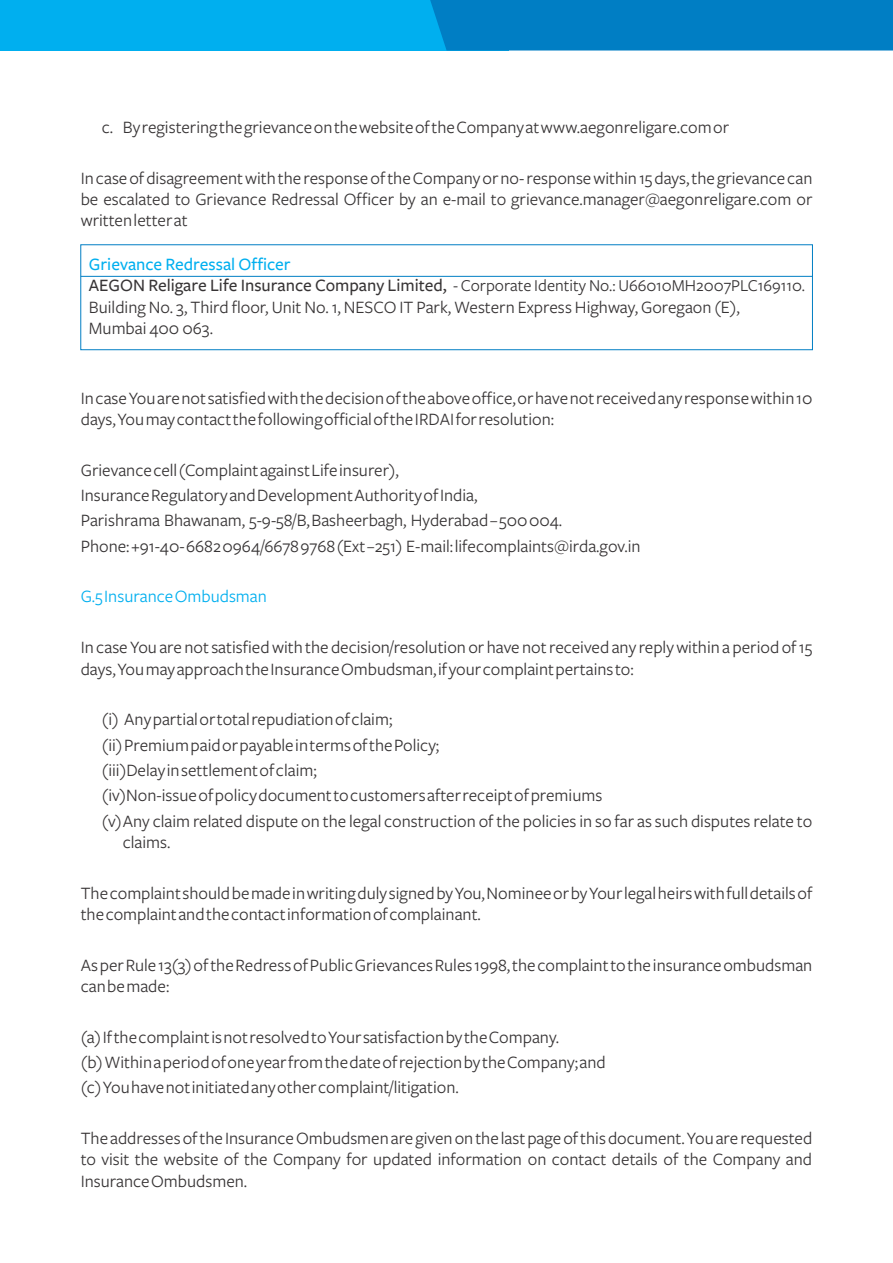
<style>
.page{position:relative;width:893px;height:1263px;background:#fff}
.page>*{position:absolute;margin:0;border:0;box-sizing:border-box;transform-origin:0 0}
.t1{font:18px/21.3px "Freight Sans";color:#373435}
.t2{font:500 18px "Freight Sans";color:#00afef}
.t3{font:18px "Freight Sans";color:#00afef}
.t4{font:17.25px "Freight Sans";color:#373435}
.s1{font-weight:500;font-size:18px}
</style>
<div class="page">
<div style="left:0;top:0;width:509px;height:51px;background:#00afef"></div>
<div style="left:430px;top:0;width:463px;height:51px;background:#007ec4"></div>
<div style="left:80px;top:244px;width:733px;height:106px;border:1px solid #007ec4"></div>
<hr style="left:81px;top:276px;width:731px;height:1px;background:#007ec4">
<p class="t1" style="left:102px;top:117px;width:629px">c. By registering the grievance on the website of the Company at www.aegonreligare.com or</p>
<p class="t1" style="left:81px;top:167px;width:733px;text-align:justify">In case of disagreement with the response of the Company or no- response within 15 days, the grievance can be escalated to Grievance Redressal Officer by an e-mail to grievance.manager@aegonreligare.com or written letter at</p>
<p class="t2" style="left:89px;top:255px;width:203px">Grievance Redressal Officer</p>
<p class="t4" style="left:89px;top:277px;width:717px"><span class="s1">AEGON Religare Life Insurance Company Limited,</span> - Corporate Identity No.: U66010MH2007PLC169110.</p>
<p class="t1" style="left:89px;top:296px;width:652px">Building No. 3, Third floor, Unit No. 1, NESCO IT Park, Western Express Highway, Goregaon (E),<br>Mumbai 400 063.</p>
<p class="t1" style="left:81px;top:388px;width:733px">In case You are not satisfied with the decision of the above office, or have not received any response within 10 days, You may contact the following official of the IRDAI for resolution:</p>
<p class="t1" style="left:81px;top:458px;width:561px;line-height:25.3px">Grievance cell (Complaint against Life insurer),<br>Insurance Regulatory and Development Authority of India,<br>Parishrama Bhawanam, 5-9-58/B, Basheerbagh, Hyderabad – 500 004.<br>Phone: +91-40- 6682 0964/6678 9768 (Ext –251) E-mail: lifecomplaints@irda.gov.in</p>
<p class="t3" style="left:81px;top:588px;width:188px">G.5 Insurance Ombudsman</p>
<p class="t1" style="left:81px;top:637px;width:733px">In case You are not satisfied with the decision/resolution or have not received any reply within a period of 15 days, You may approach the Insurance Ombudsman, if your complaint pertains to:</p>
<p class="t1" style="left:102px;top:707px;width:712px;line-height:25.3px">(i) Any partial or total repudiation of claim;<br>(ii) Premium paid or payable in terms of the Policy;<br>(iii)Delay in settlement of claim;<br>(iv)Non-issue of policy document to customers after receipt of premiums<br>(v) Any claim related dispute on the legal construction of the policies in so far as such disputes relate to</p>
<p class="t1" style="left:123px;top:832px;width:49px">claims.</p>
<p class="t1" style="left:81px;top:883px;width:733px">The complaint should be made in writing duly signed by You, Nominee or by Your legal heirs with full details of the complaint and the contact information of complainant.</p>
<p class="t1" style="left:81px;top:955px;width:733px">As per Rule 13(3) of the Redress of Public Grievances Rules 1998, the complaint to the insurance ombudsman can be made:</p>
<p class="t1" style="left:81px;top:1025px;width:527px;line-height:25.3px">(a) If the complaint is not resolved to Your satisfaction by the Company.<br>(b) Within a period of one year from the date of rejection by the Company; and (c) You have not initiated any other complaint/litigation.</p>
<p class="t1" style="left:81px;top:1128px;width:733px;text-align:justify">The addresses of the Insurance Ombudsmen are given on the last page of this document. You are requested to visit the website of the Company for updated information on contact details of the Company and Insurance Ombudsmen.</p>
</div>
